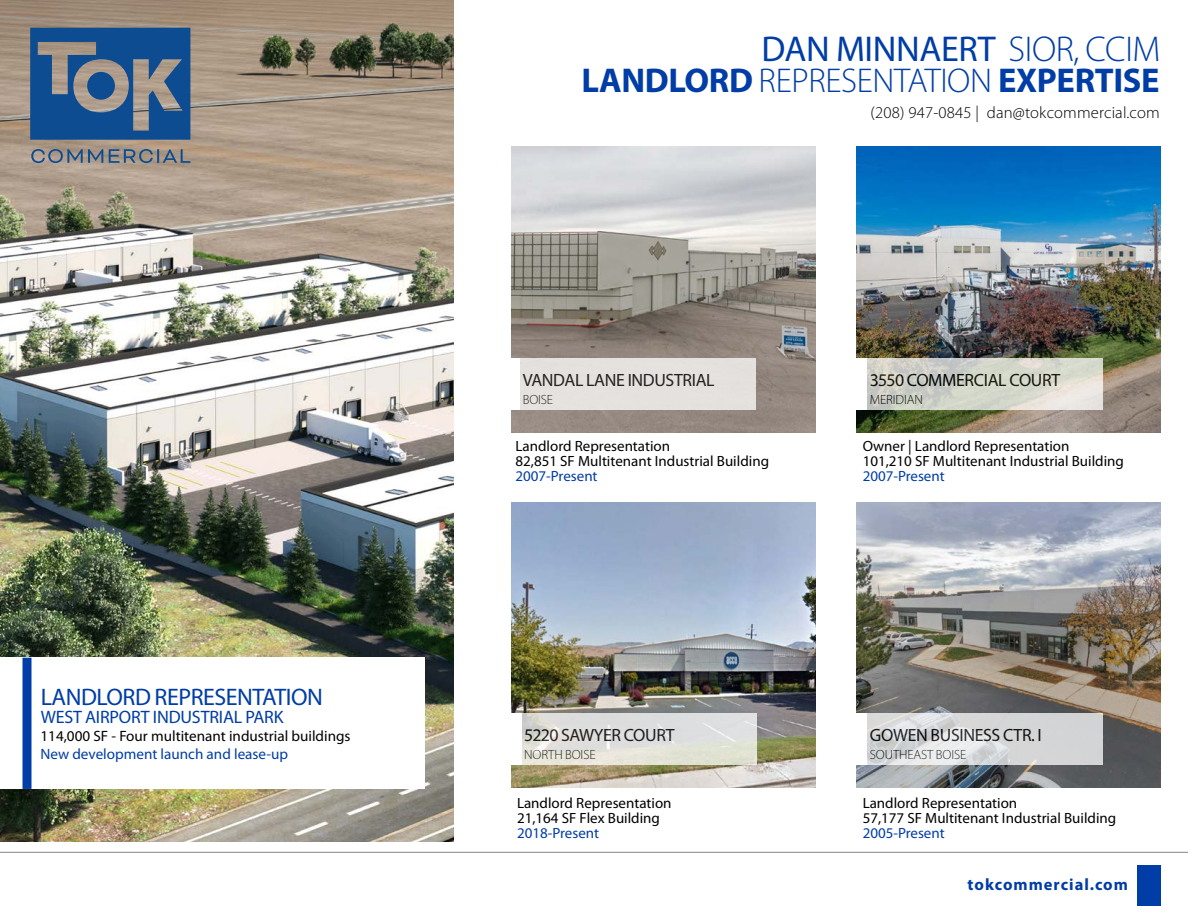
<style>
.page{position:relative;width:1188px;height:918px;background:#fff}
.page>*{position:absolute;margin:0;border:0;box-sizing:border-box;transform-origin:0 0}
.t1{font:36px "Myriad Pro";letter-spacing:-.01em;color:#003da6}
.t2{font:700 34.5px "Myriad Pro";letter-spacing:-.01em;color:#003da6}
.t3{font:24px "Myriad Pro";letter-spacing:-.02em;color:#003da6}
.t4{font:18px "Myriad Pro";letter-spacing:-.01em;color:#003da6}
.t5{font:17.85px "Myriad Pro";letter-spacing:-.02em;color:#000}
.t6{font:300 16.5px "Myriad Pro";letter-spacing:.01em;color:#000}
.t7{font:700 16.5px "Myriad Pro";letter-spacing:.06em;color:#003da6}
.t8{font:15px "Myriad Pro";color:#000}
.t9{font:15px "Myriad Pro";color:#003da6}
.t10{font:14.85px/15px "Myriad Pro";color:#000}
.t11{font:14.85px "Myriad Pro";color:#003da6}
.t12{font:300 13.35px "Myriad Pro";letter-spacing:-.01em;color:#000}
.s1{font-weight:300}
</style>
<div class="page">
<img style="left:0;top:0;width:454px;height:841px">
<svg style="left:31px;top:149px;width:72px;height:14px"></svg>
<svg style="left:109px;top:149px;width:81px;height:14px"></svg>
<svg style="left:30px;top:28px;width:160px;height:112px;background:#3d638e"></svg>
<hr style="left:0;top:852px;width:1188px;height:1px;background:#828487">
<div style="left:1137px;top:865px;width:24px;height:40px;background:#003da6"></div>
<div style="left:0;top:658px;width:424px;height:131px;background:#fff"></div>
<div style="left:22px;top:658px;width:10px;height:131px;background:#003da6"></div>
<img style="left:511px;top:147px;width:304px;height:286px">
<div style="left:518px;top:358px;width:238px;height:51px;background:#e4e1df"></div>
<div style="left:508px;top:358px;width:12px;height:51px;background:#fff"></div>
<img style="left:857px;top:147px;width:304px;height:286px">
<svg style="left:867px;top:358px;width:236px;height:51px;background:#d4d6cc"></svg>
<div style="left:855px;top:358px;width:12px;height:51px;background:#fff"></div>
<img style="left:511px;top:502px;width:304px;height:286px">
<svg style="left:521px;top:713px;width:236px;height:52px;background:#e0e0db"></svg>
<div style="left:510px;top:713px;width:11px;height:52px;background:#fff"></div>
<img style="left:857px;top:502px;width:304px;height:286px">
<svg style="left:867px;top:713px;width:236px;height:52px;background:#d8d9da"></svg>
<div style="left:855px;top:713px;width:12px;height:52px;background:#fff"></div>
<h3 class="t3" style="left:41px;top:684px;width:284px">LANDLORD REPRESENTATION</h3>
<p class="t4" style="left:41px;top:707px;width:244px">WEST AIRPORT INDUSTRIAL PARK</p>
<p class="t8" style="left:40px;top:728px;width:312px">114,000 SF - Four multitenant industrial buildings</p>
<p class="t9" style="left:40px;top:746px;width:249px">New development launch and lease-up</p>
<h1 class="t1" style="left:761px;top:29px;width:401px">DAN MINNAERT <span class="s1">SIOR, CCIM</span></h1>
<h2 class="t2" style="left:582px;top:61px;width:579px">LANDLORD <span class="s1">REPRESENTATION</span> EXPERTISE</h2>
<p class="t6" style="left:871px;top:104px;width:291px">(208) 947-0845 | dan@tokcommercial.com</p>
<p class="t5" style="left:523px;top:370px;width:193px">VANDAL LANE INDUSTRIAL</p>
<p class="t12" style="left:523px;top:392px;width:32px">BOISE</p>
<p class="t10" style="left:516px;top:439px;width:255px">Landlord Representation<br>82,851 SF Multitenant Industrial Building</p>
<p class="t11" style="left:516px;top:468px;width:84px">2007-Present</p>
<p class="t5" style="left:870px;top:370px;width:192px">3550 COMMERCIAL COURT</p>
<p class="t12" style="left:870px;top:392px;width:55px">MERIDIAN</p>
<p class="t10" style="left:863px;top:439px;width:263px">Owner | Landlord Representation<br>101,210 SF Multitenant Industrial Building</p>
<p class="t11" style="left:863px;top:468px;width:84px">2007-Present</p>
<p class="t5" style="left:524px;top:725px;width:152px">5220 SAWYER COURT</p>
<p class="t12" style="left:524px;top:747px;width:73px">NORTH BOISE</p>
<p class="t10" style="left:517px;top:796px;width:156px">Landlord Representation<br>21,164 SF Flex Building</p>
<p class="t11" style="left:517px;top:825px;width:84px">2018-Present</p>
<p class="t5" style="left:870px;top:725px;width:173px">GOWEN BUSINESS CTR. I</p>
<p class="t12" style="left:870px;top:747px;width:98px">SOUTHEAST BOISE</p>
<p class="t10" style="left:863px;top:796px;width:255px">Landlord Representation<br>57,177 SF Multitenant Industrial Building</p>
<p class="t11" style="left:863px;top:825px;width:84px">2005-Present</p>
<p class="t7" style="left:968px;top:875px;width:162px">tokcommercial.com</p>
</div>
